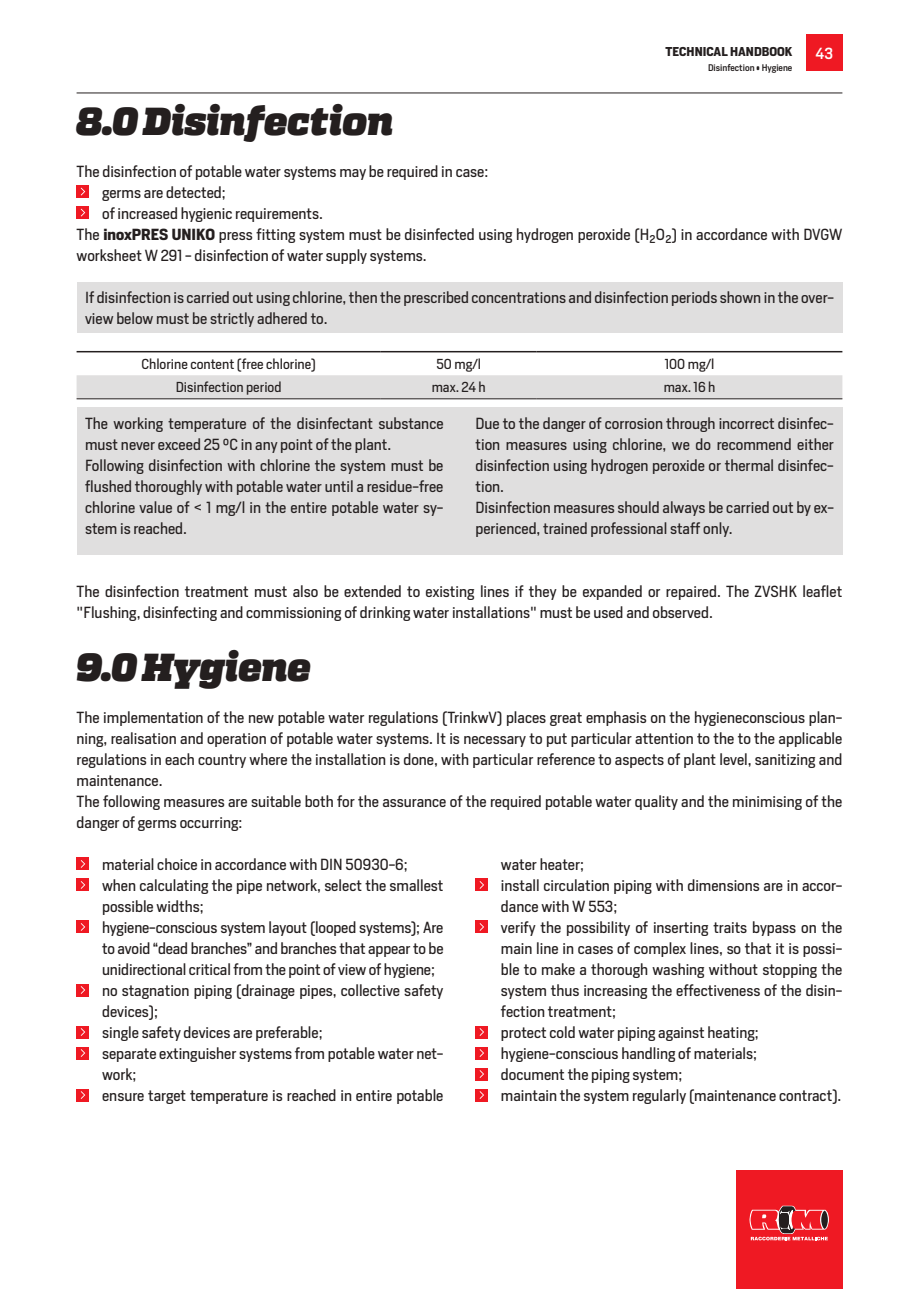
<style>
.page{position:relative;width:919px;height:1289px;background:#fff}
.page>*{position:absolute;margin:0;border:0;box-sizing:border-box;transform-origin:0 0}
.t1{font:italic 800 39px "Quadon";letter-spacing:-.005em;color:#241f1f}
.t2{font:15px/21px "Heron Sans";color:#241f1f}
.t3{font:500 15px "Heron Sans";color:#fff}
.t4{font:13.5px "Heron Sans";color:#241f1f}
.t5{font:700 12px "Heron Sans";color:#241f1f}
.t6{font:500 9px "Heron Sans";color:#241f1f}
.s1{font-weight:700}
</style>
<div class="page">
<hr style="left:77px;top:93px;width:765px;height:1px;background:#241f1f">
<div style="left:736px;top:1169px;width:106px;height:119px;background:#ef1923"></div>
<svg style="left:749px;top:1205px;width:79px;height:35px"></svg>
<div style="left:806px;top:35px;width:36px;height:36px;background:#ef1923"></div>
<div style="left:77px;top:375px;width:765px;height:23px;background:#e0dfdf"></div>
<hr style="left:77px;top:351px;width:304px;height:1px;background:#241f1f">
<hr style="left:381px;top:351px;width:155px;height:1px;background:#241f1f">
<hr style="left:536px;top:351px;width:306px;height:1px;background:#241f1f">
<hr style="left:77px;top:398px;width:304px;height:1px;background:#241f1f">
<hr style="left:381px;top:398px;width:155px;height:1px;background:#241f1f">
<hr style="left:536px;top:398px;width:306px;height:1px;background:#241f1f">
<div style="left:77px;top:185px;width:12px;height:13px;background:#ef1923"></div>
<svg style="left:81px;top:188px;width:4px;height:7px"></svg>
<div style="left:77px;top:206px;width:12px;height:13px;background:#ef1923"></div>
<svg style="left:81px;top:209px;width:4px;height:7px"></svg>
<div style="left:77px;top:857px;width:12px;height:13px;background:#ef1923"></div>
<svg style="left:81px;top:860px;width:4px;height:7px"></svg>
<div style="left:77px;top:878px;width:12px;height:13px;background:#ef1923"></div>
<svg style="left:81px;top:881px;width:4px;height:7px"></svg>
<div style="left:77px;top:920px;width:12px;height:13px;background:#ef1923"></div>
<svg style="left:81px;top:923px;width:4px;height:7px"></svg>
<div style="left:77px;top:983px;width:12px;height:13px;background:#ef1923"></div>
<svg style="left:81px;top:986px;width:4px;height:7px"></svg>
<div style="left:77px;top:1025px;width:12px;height:13px;background:#ef1923"></div>
<svg style="left:81px;top:1028px;width:4px;height:7px"></svg>
<div style="left:77px;top:1046px;width:12px;height:13px;background:#ef1923"></div>
<svg style="left:81px;top:1049px;width:4px;height:7px"></svg>
<div style="left:77px;top:1088px;width:12px;height:13px;background:#ef1923"></div>
<svg style="left:81px;top:1091px;width:4px;height:7px"></svg>
<div style="left:475px;top:878px;width:13px;height:13px;background:#ef1923"></div>
<svg style="left:479px;top:881px;width:5px;height:7px"></svg>
<div style="left:475px;top:920px;width:13px;height:13px;background:#ef1923"></div>
<svg style="left:479px;top:923px;width:5px;height:7px"></svg>
<div style="left:475px;top:1025px;width:13px;height:13px;background:#ef1923"></div>
<svg style="left:479px;top:1028px;width:5px;height:7px"></svg>
<div style="left:475px;top:1046px;width:13px;height:13px;background:#ef1923"></div>
<svg style="left:479px;top:1049px;width:5px;height:7px"></svg>
<div style="left:475px;top:1067px;width:13px;height:13px;background:#ef1923"></div>
<svg style="left:479px;top:1070px;width:5px;height:7px"></svg>
<div style="left:475px;top:1088px;width:13px;height:13px;background:#ef1923"></div>
<svg style="left:479px;top:1091px;width:5px;height:7px"></svg>
<div style="left:77px;top:282px;width:765px;height:50px;background:#e0dfdf"></div>
<div style="left:77px;top:407px;width:765px;height:147px;background:#e0dfdf"></div>
<h1 class="t1" style="left:77px;top:98px;width:318px">8.0 Disinfection</h1>
<p class="t5" style="left:665px;top:44px;width:128px">TECHNICAL HANDBOOK</p>
<p class="t3" style="left:815px;top:43px;width:19px">43</p>
<p class="t6" style="left:708px;top:62px;width:86px">Disinfection • Hygiene</p>
<p class="t2" style="left:77px;top:161px;width:413px">The disinfection of potable water systems may be required in case:</p>
<p class="t2" style="left:102px;top:182px;width:125px">germs are detected;</p>
<p class="t2" style="left:102px;top:203px;width:222px">of increased hygienic requirements.</p>
<p class="t2" style="left:77px;top:224px;width:767px">The <span class="s1">inoxPRES UNIKO</span> press fitting system must be disinfected using hydrogen peroxide (H₂O₂) in accordance with DVGW</p>
<p class="t2" style="left:77px;top:245px;width:351px">worksheet W 291 - disinfection of water supply systems.</p>
<p class="t2" style="left:85px;top:287px;width:750px">If disinfection is carried out using chlorine, then the prescribed concentrations and disinfection periods shown in the over&shy;view below must be strictly adhered to.</p>
<p class="t4" style="left:141px;top:355px;width:176px">Chlorine content (free chlorine)</p>
<p class="t4" style="left:436px;top:355px;width:46px">50 mg/l</p>
<p class="t4" style="left:664px;top:355px;width:51px">100 mg/l</p>
<p class="t4" style="left:176px;top:379px;width:107px">Disinfection period</p>
<p class="t4" style="left:431px;top:379px;width:56px">max. 24 h</p>
<p class="t4" style="left:663px;top:379px;width:53px">max. 16 h</p>
<p class="t2" style="left:85px;top:413px;width:360px">The working temperature of the disinfectant substance must never exceed 25 °C in any point of the plant.<br>Following disinfection with chlorine the system must be flushed thoroughly with potable water until a residue-free chlorine value of &lt; 1 mg/l in the entire potable water sy&shy;stem is reached.</p>
<p class="t2" style="left:475px;top:413px;width:360px">Due to the danger of corrosion through incorrect disinfec&shy;tion measures using chlorine, we do recommend either disinfection using hydrogen peroxide or thermal disinfec&shy;tion.<br>Disinfection measures should always be carried out by ex&shy;perienced, trained professional staff only.</p>
<p class="t2" style="left:77px;top:581px;width:767px">The disinfection treatment must also be extended to existing lines if they be expanded or repaired. The ZVSHK leaflet "Flushing, disinfecting and commissioning of drinking water installations" must be used and observed.</p>
<h1 class="t1" style="left:77px;top:644px;width:236px">9.0 Hygiene</h1>
<p class="t2" style="left:77px;top:707px;width:767px">The implementation of the new potable water regulations (TrinkwV) places great emphasis on the hygieneconscious plan&shy;ning, realisation and operation of potable water systems. It is necessary to put particular attention to the to the applicable regulations in each country where the installation is done, with particular reference to aspects of plant level, sanitizing and maintenance.<br>The following measures are suitable both for the assurance of the required potable water quality and the minimising of the danger of germs occurring:</p>
<p class="t2" style="left:102px;top:854px;width:343px">material choice in accordance with DIN 50930-6; when calculating the pipe network, select the smallest possible widths;<br>hygiene-conscious system layout (looped systems); Are to avoid “dead branches” and branches that appear to be unidirectional critical from the point of view of hygiene; no stagnation piping (drainage pipes, collective safety devices);<br>single safety devices are preferable;<br>separate extinguisher systems from potable water net&shy;work;<br>ensure target temperature is reached in entire potable</p>
<p class="t2" style="left:501px;top:854px;width:343px">water heater;<br>install circulation piping with dimensions are in accor&shy;dance with W 553;<br>verify the possibility of inserting traits bypass on the main line in cases of complex lines, so that it is possi&shy;ble to make a thorough washing without stopping the system thus increasing the effectiveness of the disin&shy;fection treatment;<br>protect cold water piping against heating; hygiene-conscious handling of materials;<br>document the piping system;<br>maintain the system regularly (maintenance contract).</p>
</div>
